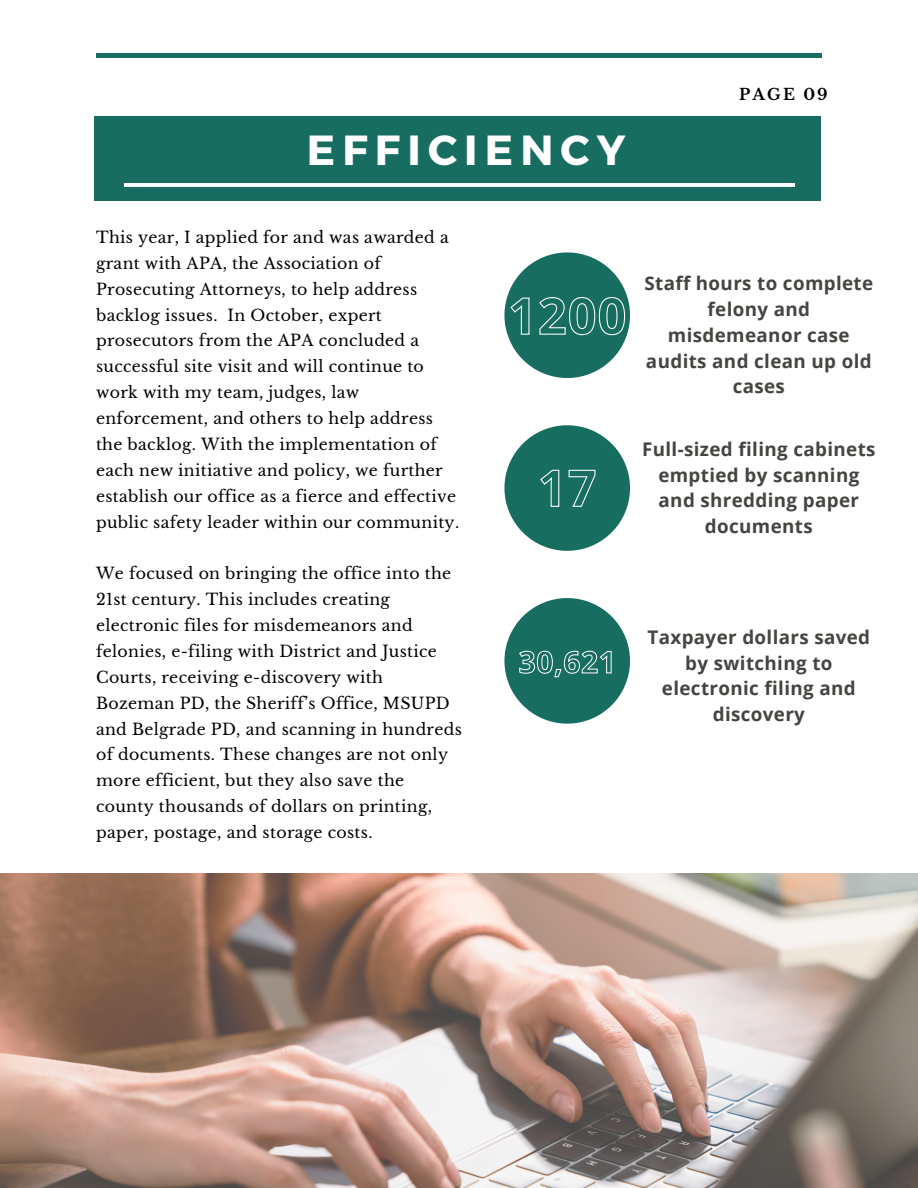
<style>
.page{position:relative;width:918px;height:1188px;background:#fff}
.page>*{position:absolute;margin:0;border:0;box-sizing:border-box;transform-origin:0 0}
.t1{font:700 42.15px "Montserrat";letter-spacing:.17em;color:#fff}
.t2{font:700 18.75px/25.8px "Open Sans";letter-spacing:.02em;color:#444440;text-align:center}
.t3{font:15.75px/25.8px "Libre Baskerville";letter-spacing:.02em;color:#000}
.t4{font:700 15.6px "Libre Baskerville";letter-spacing:.14em;color:#000}
</style>
<div class="page">
<div style="left:96px;top:53px;width:725px;height:5px;background:#186d61"></div>
<svg style="left:504px;top:425px;width:126px;height:126px"></svg>
<svg style="left:504px;top:252px;width:126px;height:126px"></svg>
<svg style="left:504px;top:598px;width:126px;height:126px"></svg>
<img style="left:0;top:874px;width:918px;height:314px">
<div style="left:94px;top:117px;width:726px;height:84px;background:#186d61"></div>
<hr style="left:124px;top:184px;width:670px;height:3px;background:#fff">
<h5 class="t1" style="left:307px;top:123px;width:320px">EFFICIENCY</h5>
<h1 class="t4" style="left:739px;top:85px;width:90px">PAGE 09</h1>
<p class="t3" style="left:96px;top:225px;width:365px">This year, I applied for and was awarded a grant with APA, the Association of Prosecuting Attorneys, to help address backlog issues. In October, expert prosecutors from the APA concluded a successful site visit and will continue to work with my team, judges, law enforcement, and others to help address the backlog. With the implementation of each new initiative and policy, we further establish our office as a fierce and effective public safety leader within our community.</p>
<p class="t3" style="left:96px;top:561px;width:367px">We focused on bringing the office into the 21st century. This includes creating electronic files for misdemeanors and felonies, e-filing with District and Justice Courts, receiving e-discovery with Bozeman PD, the Sheriff’s Office, MSUPD and Belgrade PD, and scanning in hundreds of documents. These changes are not only more efficient, but they also save the county thousands of dollars on printing, paper, postage, and storage costs.</p>
<p class="t2" style="left:644px;top:270px;width:230px">Staff hours to complete felony and misdemeanor case audits and clean up old cases</p>
<h6 class="t2" style="left:642px;top:436px;width:235px">Full-sized filing cabinets emptied by scanning and shredding paper documents</h6>
<p class="t2" style="left:648px;top:624px;width:224px">Taxpayer dollars saved by switching to electronic filing and discovery</p>
</div>
